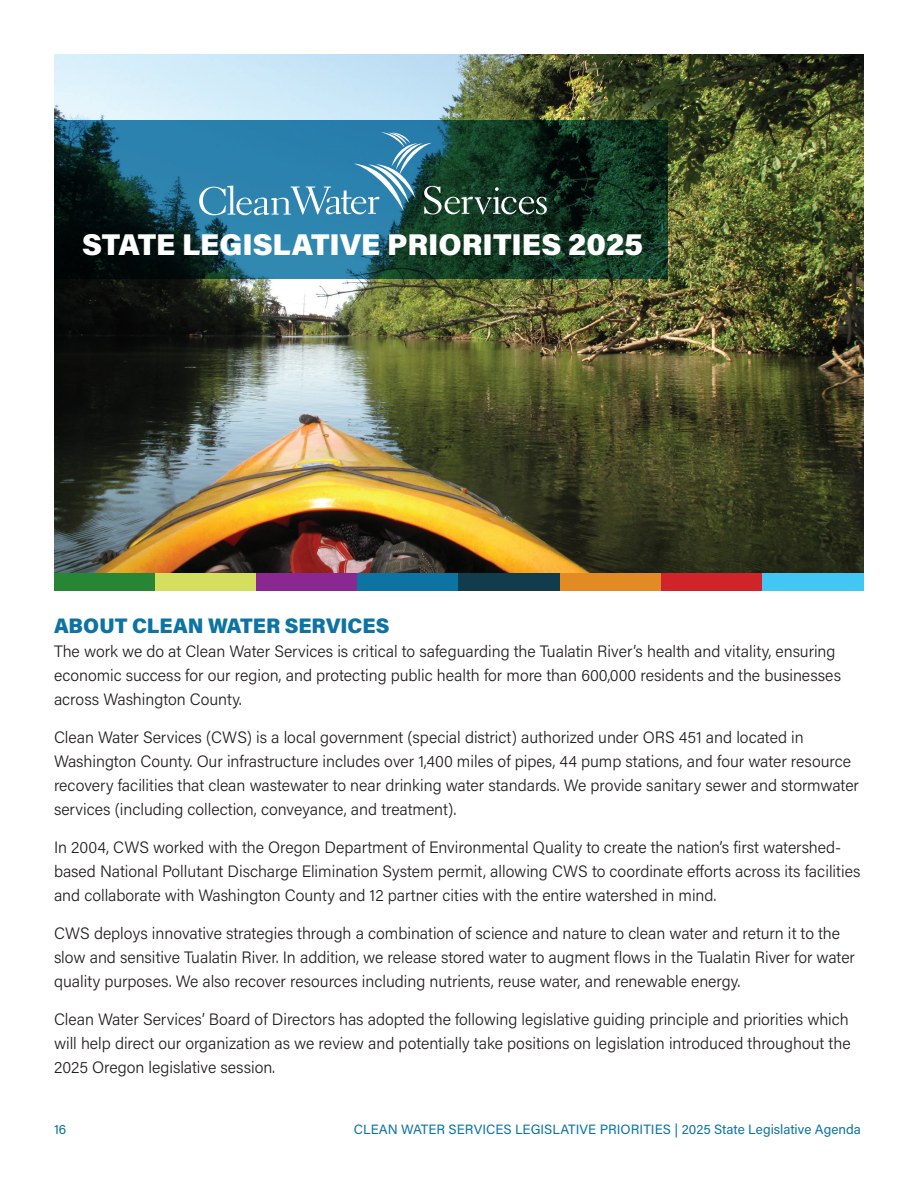
<style>
.page{position:relative;width:918px;height:1188px;background:#fff}
.page>*{position:absolute;margin:0;border:0;box-sizing:border-box;transform-origin:0 0}
.t1{font:900 30px "Acumin Pro";color:#fff}
.t2{font:900 21px "Acumin Pro";color:#0c73a2}
.t3{font:300 16.5px/24px "Acumin Pro";color:#231f20}
.t4{font:13.5px "Acumin Pro";color:#0c73a2}
</style>
<div class="page">
<img style="left:54px;top:54px;width:810px;height:519px">
<div style="left:54px;top:573px;width:101px;height:17px;background:#278633"></div>
<div style="left:155px;top:573px;width:101px;height:17px;background:#d4e05d"></div>
<div style="left:256px;top:573px;width:102px;height:17px;background:#892890"></div>
<div style="left:358px;top:573px;width:101px;height:17px;background:#0c73a2"></div>
<div style="left:459px;top:573px;width:101px;height:17px;background:#103c4b"></div>
<div style="left:560px;top:573px;width:101px;height:17px;background:#e28b25"></div>
<div style="left:661px;top:573px;width:102px;height:17px;background:#d1232a"></div>
<div style="left:763px;top:573px;width:101px;height:17px;background:#41c7f1"></div>
<svg style="left:54px;top:120px;width:613px;height:158px;background:#164549"></svg>
<svg style="left:199px;top:132px;width:348px;height:83px;background:#367487"></svg>
<h1 class="t1" style="left:82px;top:223px;width:563px">STATE LEGISLATIVE PRIORITIES 2025</h1>
<p class="t2" style="left:54px;top:611px;width:337px">ABOUT CLEAN WATER SERVICES</p>
<p class="t3" style="left:54px;top:639px;width:789px">The work we do at Clean Water Services is critical to safeguarding the Tualatin River’s health and vitality, ensuring economic success for our region, and protecting public health for more than 600,000 residents and the businesses across Washington County.</p>
<p class="t3" style="left:54px;top:725px;width:807px">Clean Water Services (CWS) is a local government (special district) authorized under ORS 451 and located in Washington County. Our infrastructure includes over 1,400 miles of pipes, 44 pump stations, and four water resource recovery facilities that clean wastewater to near drinking water standards. We provide sanitary sewer and stormwater services (including collection, conveyance, and treatment).</p>
<p class="t3" style="left:54px;top:835px;width:808px">In 2004, CWS worked with the Oregon Department of Environmental Quality to create the nation’s first watershed&shy;based National Pollutant Discharge Elimination System permit, allowing CWS to coordinate efforts across its facilities and collaborate with Washington County and 12 partner cities with the entire watershed in mind.</p>
<p class="t3" style="left:54px;top:921px;width:803px">CWS deploys innovative strategies through a combination of science and nature to clean water and return it to the slow and sensitive Tualatin River. In addition, we release stored water to augment flows in the Tualatin River for water quality purposes. We also recover resources including nutrients, reuse water, and renewable energy.</p>
<p class="t3" style="left:54px;top:1007px;width:798px;text-align:justify">Clean Water Services’ Board of Directors has adopted the following legislative guiding principle and priorities which will help direct our organization as we review and potentially take positions on legislation introduced throughout the 2025 Oregon legislative session.</p>
<p class="t4" style="left:54px;top:1120px;width:14px">16</p>
<p class="t4" style="left:354px;top:1120px;width:509px">CLEAN WATER SERVICES LEGISLATIVE PRIORITIES | 2025 State Legislative Agenda</p>
</div>
